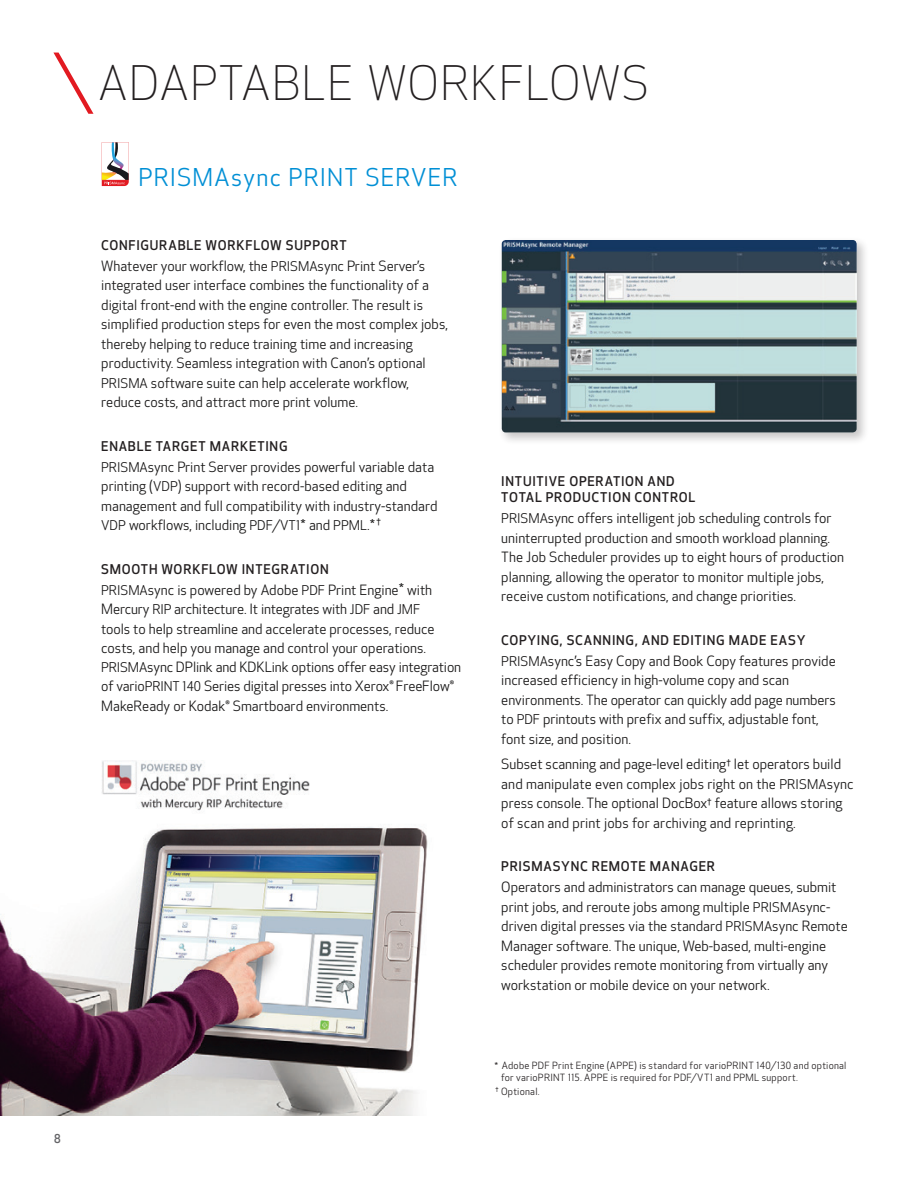
<style>
.page{position:relative;width:918px;height:1188px;background:#fff}
.page>*{position:absolute;margin:0;border:0;box-sizing:border-box;transform-origin:0 0}
.t1{font:300 46.5px "Optic Sans 101";letter-spacing:.045em;color:#231f20}
.t2{font:24px "Optic Sans 201";letter-spacing:.05em;color:#008fd5}
.t3{font:13.8px/19.5px "Optic Sans 201";color:#181717}
.t4{font:500 13.2px "Optic Sans 301";letter-spacing:.055em;color:#231f20}
.t5{font:500 12px "Optic Sans 301";color:#636366}
.t6{font:9.75px/12px "Optic Sans 201";letter-spacing:.03em;color:#231f20}
.s1{font-size:13.2px}
.s2{font-family:"Arial"}
</style>
<div class="page">
<img style="left:0;top:827px;width:428px;height:289px">
<svg style="left:53px;top:53px;width:41px;height:61px"></svg>
<div style="left:498px;top:236px;width:371px;height:209px;background:#231f20;opacity:.25"></div>
<img style="left:502px;top:240px;width:355px;height:192px">
<svg style="left:101px;top:142px;width:23px;height:45px"></svg>
<svg style="left:102px;top:142px;width:27px;height:44px"></svg>
<img style="left:102px;top:761px;width:208px;height:50px">
<p class="t5" style="left:54px;top:1132px;width:8px">8</p>
<h1 class="t1" style="left:99px;top:57px;width:547px">ADAPTABLE WORKFLOWS</h1>
<h2 class="t2" style="left:138px;top:164px;width:321px">PRISMAsync PRINT SERVER</h2>
<p class="t4" style="left:101px;top:238px;width:18px">CONFIGURABLE</p>
<p class="t4" style="left:206px;top:238px;width:23px">WORKFLOW</p>
<p class="t4" style="left:286px;top:238px;width:19px">SUPPORT</p>
<p class="t3" style="left:101px;top:257px;width:348px">Whatever your workflow, the <span class="s1">PRISMA</span>sync Print Server’s integrated user interface combines the functionality of a digital front-end with the engine controller. The result is simplified production steps for even the most complex jobs, thereby helping to reduce training time and increasing productivity. Seamless integration with Canon’s optional <span class="s1">PRISMA</span> software suite can help accelerate workflow, reduce costs, and attract more print volume.</p>
<p class="t4" style="left:101px;top:439px;width:18px">ENABLE</p>
<p class="t4" style="left:156px;top:439px;width:17px">TARGET</p>
<p class="t4" style="left:210px;top:439px;width:22px">MARKETING</p>
<p class="t3" style="left:101px;top:458px;width:338px"><span class="s1">PRISMA</span>sync Print Server provides powerful variable data printing (<span class="s1">VDP</span>) support with record-based editing and management and full compatibility with industry-standard <span class="s1">VDP</span> workflows, including <span class="s1">PDF/VT1</span><span class="s2">*</span> and <span class="s1">PPML</span>.<span class="s2">*</span> <sup>†</sup></p>
<p class="t4" style="left:101px;top:562px;width:19px">SMOOTH</p>
<p class="t4" style="left:161px;top:562px;width:23px">WORKFLOW</p>
<p class="t4" style="left:242px;top:562px;width:14px">INTEGRATION</p>
<p class="t3" style="left:101px;top:581px;width:361px"><span class="s1">PRISMA</span>sync is powered by Adobe <span class="s1">PDF</span> Print Engine<span class="s2">*</span> with Mercury <span class="s1">RIP</span> architecture. It integrates with <span class="s1">JDF</span> and <span class="s1">JMF<br></span>tools to help streamline and accelerate processes, reduce costs, and help you manage and control your operations.<br><span class="s1">PRISMA</span>sync DPlink and KDKLink options offer easy integration of vario<span class="s1">PRINT 140</span> Series digital presses into Xerox® FreeFlow® MakeReady or Kodak® Smartboard environments.</p>
<p class="t4" style="left:501px;top:474px;width:13px">INTUITIVE</p>
<p class="t4" style="left:569px;top:474px;width:19px">OPERATION</p>
<p class="t4" style="left:647px;top:474px;width:10px">AND</p>
<p class="t4" style="left:501px;top:490px;width:17px">TOTAL</p>
<p class="t4" style="left:546px;top:490px;width:18px">PRODUCTION</p>
<p class="t4" style="left:635px;top:490px;width:18px">CONTROL</p>
<p class="t3" style="left:501px;top:509px;width:344px"><span class="s1">PRISMA</span>sync offers intelligent job scheduling controls for uninterrupted production and smooth workload planning.<br>The Job Scheduler provides up to eight hours of production planning, allowing the operator to monitor multiple jobs, receive custom notifications, and change priorities.</p>
<p class="t4" style="left:501px;top:633px;width:84px">COPYING, SCANNIN</p>
<p class="t4" style="left:626px;top:633px;width:21px">G, AND</p>
<p class="t4" style="left:673px;top:633px;width:16px">EDITIN</p>
<p class="t4" style="left:716px;top:633px;width:33px">G MADE</p>
<p class="t4" style="left:771px;top:633px;width:36px">EASY</p>
<p class="t3" style="left:501px;top:652px;width:336px"><span class="s1">PRISMA</span>sync’s Easy Copy and Book Copy features provide increased efficiency in high-volume copy and scan environments. The operator can quickly add page numbers to <span class="s1">PDF</span> printouts with prefix and suffix, adjustable font, font size, and position.</p>
<p class="t3" style="left:501px;top:755px;width:354px">Subset scanning and page-level editing<sup>†</sup> let operators build and manipulate even complex jobs right on the <span class="s1">PRISMA</span>sync press console. The optional DocBox<sup>†</sup> feature allows storing of scan and print jobs for archiving and reprinting.</p>
<p class="t4" style="left:501px;top:859px;width:110px">PRISMASYNC REMOTE</p>
<p class="t4" style="left:650px;top:859px;width:22px">MANAGER</p>
<p class="t3" style="left:501px;top:878px;width:348px">Operators and administrators can manage queues, submit print jobs, and reroute jobs among multiple <span class="s1">PRISMA</span>sync&shy;driven digital presses via the standard <span class="s1">PRISMA</span>sync Remote Manager software. The unique, Web-based, multi-engine scheduler provides remote monitoring from virtually any workstation or mobile device on your network.</p>
<p class="t6" style="left:501px;top:1060px;width:347px;text-indent:-6px"><span class="s2">*</span> Adobe PDF Print Engine (APPE) is standard for varioPRINT 140/130 and optional for varioPRINT 115. APPE is required for PDF/VT1 and PPML support.</p>
<p class="t6" style="left:496px;top:1085px;width:46px"><sup>†</sup> Optional.</p>
</div>
